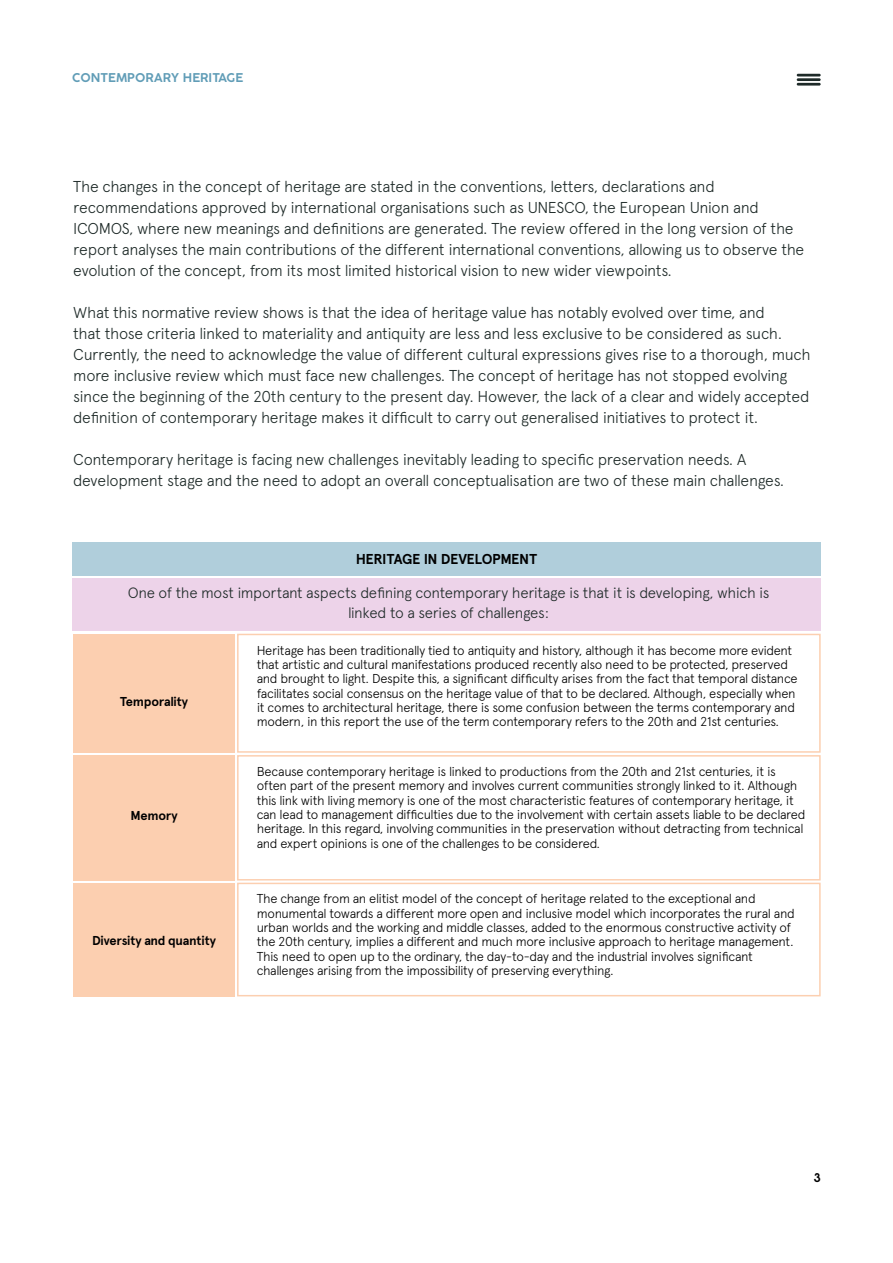
<style>
.page{position:relative;width:893px;height:1263px;background:#fff}
.page>*{position:absolute;margin:0;border:0;box-sizing:border-box;transform-origin:0 0}
.t1{font:300 15.75px/21px "Apercu";letter-spacing:-.02em;color:#1e2a28}
.t2{font:300 15px/19.5px "Apercu";letter-spacing:-.025em;color:#1e2a28;text-align:center}
.t3{font:700 14.4px "Apercu";letter-spacing:-.025em;color:#000}
.t4{font:300 12.9px/14.4px "Apercu";letter-spacing:-.03em;color:#000}
.t5{font:700 12.9px "Apercu";letter-spacing:-.015em;color:#000}
.t6{font:300 12px "Cocogoose Pro";color:#619db7}
.t7{font:300 12px "Cocogoose Pro";color:#000}
</style>
<div class="page">
<hr style="left:797px;top:74px;width:24px;height:2px;background:#1e2a28">
<hr style="left:797px;top:78px;width:24px;height:3px;background:#1e2a28">
<hr style="left:797px;top:83px;width:24px;height:3px;background:#1e2a28">
<div style="left:72px;top:542px;width:749px;height:34px;background:#b0cedb"></div>
<div style="left:72px;top:578px;width:749px;height:53px;background:#edd3e9"></div>
<div style="left:73px;top:634px;width:162px;height:119px;background:#fccfb0"></div>
<div style="left:73px;top:755px;width:162px;height:125px;background:#fccfb0"></div>
<div style="left:73px;top:883px;width:162px;height:113px;background:#fccfb0"></div>
<p class="t6" style="left:72px;top:70px;width:173px">CONTEMPORARY HERITAGE</p>
<p class="t1" style="left:73px;top:176px;width:733px">The changes in the concept of heritage are stated in the conventions, letters, declarations and recommendations approved by international organisations such as UNESCO, the European Union and ICOMOS, where new meanings and definitions are generated. The review offered in the long version of the report analyses the main contributions of the different international conventions, allowing us to observe the evolution of the concept, from its most limited historical vision to new wider viewpoints.</p>
<p class="t1" style="left:73px;top:302px;width:739px">What this normative review shows is that the idea of heritage value has notably evolved over time, and<br>that those criteria linked to materiality and antiquity are less and less exclusive to be considered as such.<br>Currently, the need to acknowledge the value of different cultural expressions gives rise to a thorough, much more inclusive review which must face new challenges. The concept of heritage has not stopped evolving since the beginning of the 20th century to the present day. However, the lack of a clear and widely accepted definition of contemporary heritage makes it difficult to carry out generalised initiatives to protect it.</p>
<p class="t1" style="left:73px;top:449px;width:713px">Contemporary heritage is facing new challenges inevitably leading to specific preservation needs. A development stage and the need to adopt an overall conceptualisation are two of these main challenges.</p>
<p class="t3" style="left:356px;top:550px;width:183px">HERITAGE IN DEVELOPMENT</p>
<p class="t2" style="left:128px;top:583px;width:643px">One of the most important aspects defining contemporary heritage is that it is developing, which is linked to a series of challenges:</p>
<p class="t4" style="left:257px;top:643px;width:542px">Heritage has been traditionally tied to antiquity and history, although it has become more evident that artistic and cultural manifestations produced recently also need to be protected, preserved and brought to light. Despite this, a significant difficulty arises from the fact that temporal distance facilitates social consensus on the heritage value of that to be declared. Although, especially when it comes to architectural heritage, there is some confusion between the terms contemporary and modern, in this report the use of the term contemporary refers to the 20th and 21st centuries.</p>
<p class="t4" style="left:257px;top:764px;width:550px">Because contemporary heritage is linked to productions from the 20th and 21st centuries, it is often part of the present memory and involves current communities strongly linked to it. Although this link with living memory is one of the most characteristic features of contemporary heritage, it can lead to management difficulties due to the involvement with certain assets liable to be declared heritage. In this regard, involving communities in the preservation without detracting from technical and expert opinions is one of the challenges to be considered.</p>
<p class="t5" style="left:120px;top:693px;width:70px">Temporality</p>
<p class="t5" style="left:130px;top:807px;width:49px">Memory</p>
<p class="t5" style="left:92px;top:933px;width:125px">Diversity and quantity</p>
<p class="t4" style="left:257px;top:892px;width:540px">The change from an elitist model of the concept of heritage related to the exceptional and monumental towards a different more open and inclusive model which incorporates the rural and urban worlds and the working and middle classes, added to the enormous constructive activity of the 20th century, implies a different and much more inclusive approach to heritage management.<br>This need to open up to the ordinary, the day-to-day and the industrial involves significant challenges arising from the impossibility of preserving everything.</p>
<p class="t7" style="left:814px;top:1170px;width:8px">3</p>
</div>
